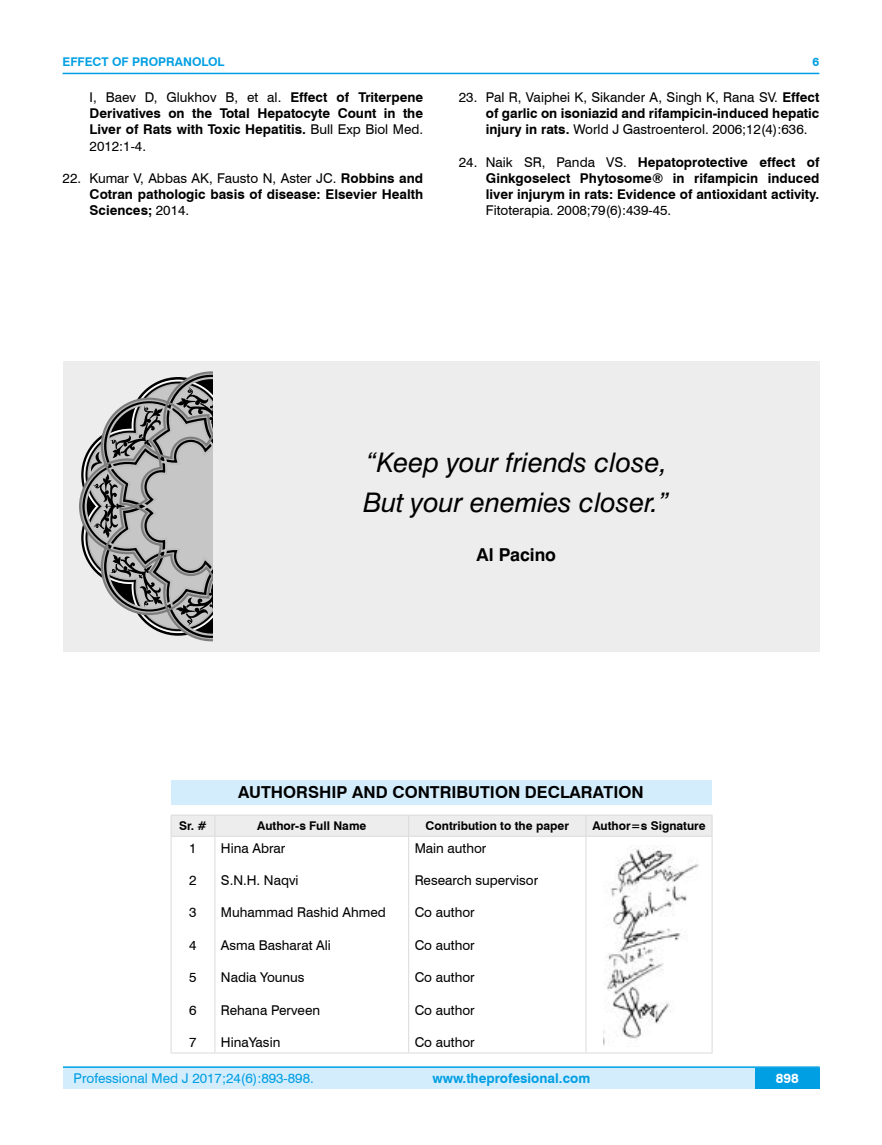
<style>
.page{position:relative;width:882px;height:1145px;background:#fff}
.page>*{position:absolute;margin:0;border:0;box-sizing:border-box;transform-origin:0 0}
.t1{font:italic 27px/40.5px "Swiss 721 BT";color:#000}
.t2{font:700 17.7px "Swiss 721 BT";color:#000}
.t3{font:700 16.5px "Swiss 721 BT";color:#000}
.t4{font:700 13.5px/16.2px "Swiss 721 BT";color:#000;text-align:justify}
.t5{font:13.5px/16.2px "Swiss 721 BT";color:#000;text-align:justify}
.t6{font:13.5px "Swiss 721 BT";color:#009fe3}
.t7{font:700 13.5px "Swiss 721 BT";color:#009fe3}
.t8{font:700 13.5px "Swiss 721 BT";color:#fff}
.t9{font:700 12px "Swiss 721 BT";color:#000}
.t10{font:700 12px "Swiss 721 BT";color:#009fe3}
.s1{font-weight:400}
.s2{font-weight:700}
</style>
<div class="page">
<div style="left:63px;top:1067px;width:756px;height:21px;background:#d4edfc"></div>
<hr style="left:63px;top:1066px;width:756px;height:2px;background:#009fe3">
<div style="left:754px;top:1068px;width:65px;height:20px;background:#009fe3"></div>
<hr style="left:63px;top:73px;width:756px;height:1px;background:#009fe3">
<div style="left:171px;top:780px;width:540px;height:24px;background:#d4edfc"></div>
<hr style="left:171px;top:814px;width:44px;height:1px;background:#dadada">
<hr style="left:215px;top:814px;width:193px;height:1px;background:#dadada">
<hr style="left:408px;top:814px;width:177px;height:1px;background:#dadada">
<hr style="left:585px;top:814px;width:127px;height:1px;background:#dadada">
<div style="left:171px;top:815px;width:541px;height:21px;background:#ededed"></div>
<hr style="left:171px;top:836px;width:44px;height:1px;background:#dadada">
<hr style="left:171px;top:836px;width:1px;height:216px;background:#dadada">
<hr style="left:215px;top:836px;width:193px;height:1px;background:#dadada">
<hr style="left:214px;top:836px;width:1px;height:216px;background:#dadada">
<hr style="left:408px;top:836px;width:177px;height:1px;background:#dadada">
<hr style="left:408px;top:836px;width:1px;height:216px;background:#dadada">
<hr style="left:585px;top:836px;width:127px;height:1px;background:#dadada">
<hr style="left:585px;top:836px;width:1px;height:216px;background:#dadada">
<hr style="left:711px;top:836px;width:1px;height:216px;background:#dadada">
<hr style="left:171px;top:1052px;width:44px;height:1px;background:#dadada">
<hr style="left:215px;top:1052px;width:193px;height:1px;background:#dadada">
<hr style="left:408px;top:1052px;width:177px;height:1px;background:#dadada">
<hr style="left:585px;top:1052px;width:127px;height:1px;background:#dadada">
<img style="left:603px;top:845px;width:96px;height:201px">
<div style="left:63px;top:361px;width:756px;height:291px;background:#ededed"></div>
<svg style="left:79px;top:371px;width:134px;height:271px"></svg>
<svg style="left:176px;top:387px;width:37px;height:42px;background:#7e7e7e"></svg>
<svg style="left:110px;top:554px;width:52px;height:53px;background:#777"></svg>
<svg style="left:175px;top:583px;width:38px;height:42px;background:#7f7f7f"></svg>
<svg style="left:89px;top:406px;width:73px;height:132px;background:#8e8e8e"></svg>
<p class="t10" style="left:63px;top:53px;width:163px">EFFECT OF PROPRANOLOL</p>
<p class="t4" style="left:90px;top:89px;width:335px"><span class="s1">I, Baev D, Glukhov B, et al.</span> Effect of Triterpene Derivatives on the Total Hepatocyte Count in the Liver of Rats with Toxic Hepatitis. <span class="s1">Bull Exp Biol Med.<br>2012:1-4.</span></p>
<p class="t4" style="left:90px;top:170px;width:335px;text-indent:-27px"><span class="s1">22. Kumar V, Abbas AK, Fausto N, Aster JC.</span> Robbins and Cotran pathologic basis of disease: Elsevier Health Sciences; <span class="s1">2014.</span></p>
<p class="t10" style="left:812px;top:53px;width:8px">6</p>
<p class="t5" style="left:485px;top:89px;width:335px;text-indent:-27px">23. Pal R, Vaiphei K, Sikander A, Singh K, Rana SV. <span class="s2">Effect of garlic on isoniazid and rifampicin-induced hepatic injury in rats.</span> World J Gastroenterol. 2006;12(4):636.</p>
<p class="t4" style="left:485px;top:153px;width:335px;text-indent:-27px"><span class="s1">24. Naik SR, Panda VS.</span> Hepatoprotective effect of Ginkgoselect Phytosome® in rifampicin induced liver injurym in rats: Evidence of antioxidant activity.</p>
<p class="t5" style="left:485px;top:202px;width:187px">Fitoterapia. 2008;79(6):439-45.</p>
<h1 class="t1" style="left:363px;top:441px;width:307px">“Keep your friends close,<br>But your enemies closer.”</h1>
<h2 class="t2" style="left:476px;top:542px;width:81px">Al Pacino</h2>
<p class="t3" style="left:238px;top:781px;width:406px">AUTHORSHIP AND CONTRIBUTION DECLARATION</p>
<p class="t9" style="left:179px;top:817px;width:29px">Sr. #</p>
<p class="t9" style="left:257px;top:817px;width:111px">Author-s Full Name</p>
<p class="t9" style="left:425px;top:817px;width:145px">Contribution to the paper</p>
<p class="t9" style="left:592px;top:817px;width:115px">Author=s Signature</p>
<p class="t5" style="left:189px;top:839px;width:9px">1</p>
<p class="t5" style="left:189px;top:871px;width:9px">2</p>
<p class="t5" style="left:189px;top:904px;width:9px">3</p>
<p class="t5" style="left:189px;top:936px;width:9px">4</p>
<p class="t5" style="left:189px;top:968px;width:9px">5</p>
<p class="t5" style="left:189px;top:1001px;width:9px">6</p>
<p class="t5" style="left:189px;top:1033px;width:9px">7</p>
<p class="t5" style="left:221px;top:839px;width:66px">Hina Abrar</p>
<p class="t5" style="left:221px;top:871px;width:79px">S.N.H. Naqvi</p>
<p class="t5" style="left:221px;top:904px;width:166px">Muhammad Rashid Ahmed</p>
<p class="t5" style="left:221px;top:936px;width:111px">Asma Basharat Ali</p>
<p class="t5" style="left:221px;top:968px;width:85px">Nadia Younus</p>
<p class="t5" style="left:221px;top:1001px;width:101px">Rehana Perveen</p>
<p class="t5" style="left:221px;top:1033px;width:61px">HinaYasin</p>
<p class="t5" style="left:414px;top:839px;width:73px">Main author</p>
<p class="t5" style="left:414px;top:871px;width:125px">Research supervisor</p>
<p class="t5" style="left:414px;top:904px;width:61px">Co author</p>
<p class="t5" style="left:414px;top:936px;width:61px">Co author</p>
<p class="t5" style="left:414px;top:968px;width:61px">Co author</p>
<p class="t5" style="left:414px;top:1001px;width:61px">Co author</p>
<p class="t5" style="left:414px;top:1033px;width:61px">Co author</p>
<p class="t6" style="left:74px;top:1069px;width:241px">Professional Med J 2017;24(6):893-898.</p>
<p class="t7" style="left:432px;top:1069px;width:159px">www.theprofesional.com</p>
<p class="t8" style="left:775px;top:1069px;width:24px">898</p>
</div>
